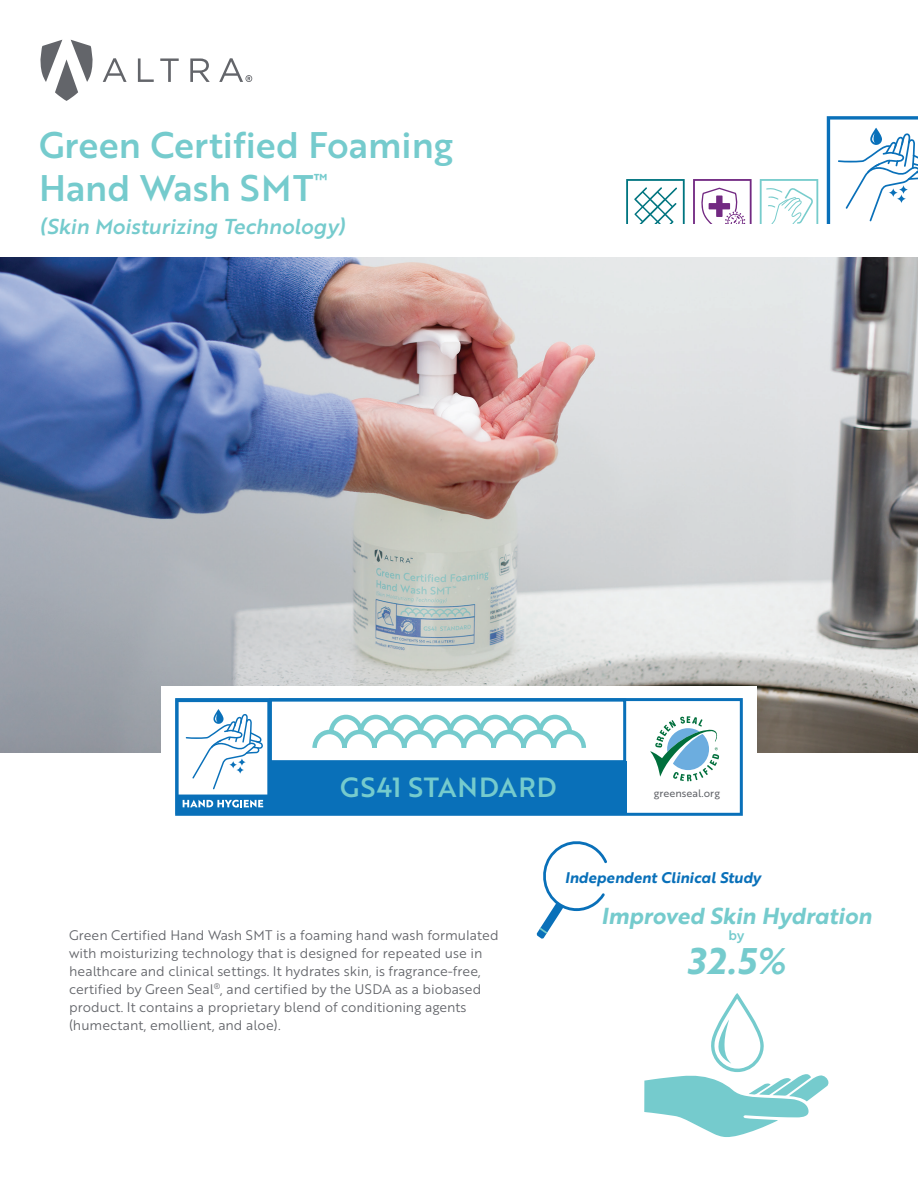
<style>
.page{position:relative;width:918px;height:1188px;background:#fff}
.page>*{position:absolute;margin:0;border:0;box-sizing:border-box;transform-origin:0 0}
.t1{font:36px "Brother 1816 Medium";color:#75cbcd}
.t2{font:36px "Brother 1816 Bold Italic";color:#75cbcd}
.t3{font:27px "Brother 1816 Medium";letter-spacing:.04em;color:#75cbcd}
.t4{font:22.5px "Brother 1816 Bold Italic";color:#75cbcd}
.t5{font:21px "Brother 1816 Medium Italic";color:#75cbcd}
.t6{font:15px "Brother 1816 Bold Italic";color:#0970b9}
.t7{font:13.5px/18px "Brother 1816 Book";color:#63656a}
.t8{font:13.5px "Brother 1816 Medium";color:#75cbcd}
.t9{font:10.5px "Brother 1816 Regular";color:#63656a}
</style>
<div class="page">
<img style="left:0;top:258px;width:918px;height:494px">
<div style="left:161px;top:686px;width:596px;height:136px;background:#fff"></div>
<svg style="left:179px;top:702px;width:90px;height:110px"></svg>
<div style="left:269px;top:761px;width:357px;height:53px;background:#0970b9"></div>
<div style="left:175px;top:698px;width:568px;height:118px;border:3px solid #0970b9"></div>
<svg style="left:650px;top:716px;width:70px;height:66px"></svg>
<svg style="left:312px;top:714px;width:274px;height:34px"></svg>
<div style="left:269px;top:699px;width:357px;height:64px;border:3px solid #0970b9"></div>
<svg style="left:536px;top:841px;width:71px;height:98px"></svg>
<svg style="left:644px;top:993px;width:185px;height:144px"></svg>
<svg style="left:626px;top:179px;width:59px;height:45px"></svg>
<svg style="left:693px;top:179px;width:59px;height:45px"></svg>
<div style="left:716px;top:196px;width:7px;height:21px;background:#722982"></div>
<div style="left:709px;top:203px;width:21px;height:6px;background:#722982"></div>
<svg style="left:760px;top:179px;width:58px;height:45px"></svg>
<svg style="left:827px;top:116px;width:91px;height:108px"></svg>
<svg style="left:40px;top:40px;width:53px;height:61px"></svg>
<svg style="left:103px;top:58px;width:24px;height:24px"></svg>
<svg style="left:138px;top:58px;width:16px;height:24px"></svg>
<svg style="left:160px;top:58px;width:19px;height:24px"></svg>
<svg style="left:190px;top:58px;width:20px;height:24px"></svg>
<svg style="left:219px;top:58px;width:33px;height:24px"></svg>
<p class="t1" style="left:39px;top:118px;width:416px">Green Certified Foaming</p>
<p class="t1" style="left:39px;top:161px;width:290px">Hand Wash SMT<sup>™</sup></p>
<p class="t5" style="left:39px;top:211px;width:308px">(Skin Moisturizing Technology)</p>
<p class="t3" style="left:340px;top:767px;width:218px">GS41 STANDARD</p>
<p class="t9" style="left:654px;top:786px;width:68px">greenseal.org</p>
<p class="t7" style="left:69px;top:925px;width:431px">Green Certified Hand Wash SMT is a foaming hand wash formulated with moisturizing technology that is designed for repeated use in healthcare and clinical settings. It hydrates skin, is fragrance-free, certified by Green Seal<sup>®</sup>, and certified by the USDA as a biobased product. It contains a proprietary blend of conditioning agents (humectant, emollient, and aloe).</p>
<p class="t6" style="left:565px;top:866px;width:198px">Independent Clinical Study</p>
<p class="t4" style="left:601px;top:899px;width:272px">Improved Skin Hydration</p>
<p class="t2" style="left:687px;top:933px;width:100px">32.5%</p>
<p class="t8" style="left:728px;top:925px;width:17px">by</p>
</div>
